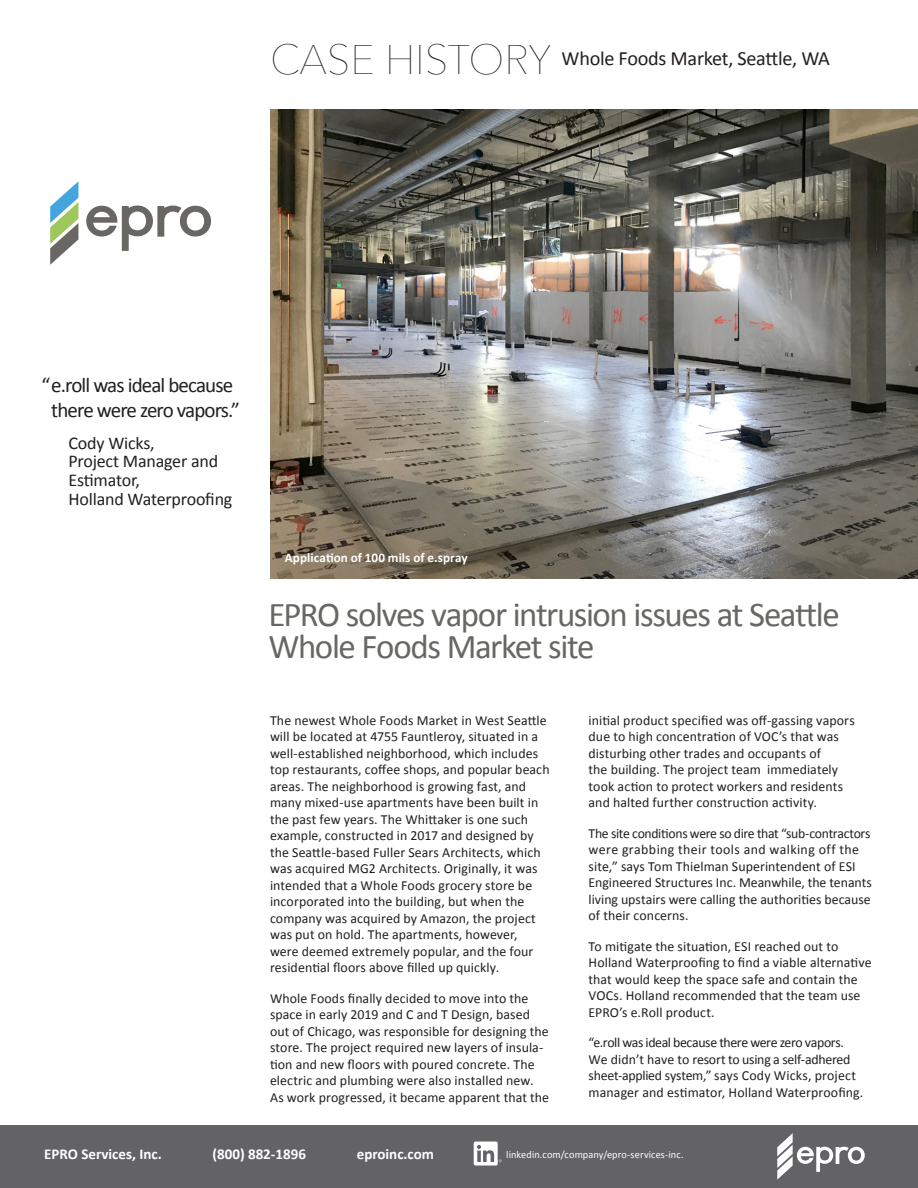
<style>
.page{position:relative;width:918px;height:1188px;background:#fff}
.page>*{position:absolute;margin:0;border:0;box-sizing:border-box;transform-origin:0 0}
.t1{font:200 41.25px "Avenir Next";color:#231f20}
.t2{font:34.8px/31.5px "Calibri";letter-spacing:-.04em;color:#686763}
.t3{font:21px/25.2px "Calibri";letter-spacing:-.04em;color:#231f20;text-align:center}
.t4{font:20.25px "Calibri";letter-spacing:-.015em;color:#231f20}
.t5{font:18px/18.6px "Calibri";letter-spacing:-.01em;color:#231f20}
.t6{font:700 15px "Calibri";color:#fff}
.t7{font:13.8px/16.5px "Calibri";letter-spacing:.005em;color:#231f20}
.t8{font:13.8px/16.5px "Calibri";letter-spacing:-.015em;color:#231f20}
.t9{font:700 13.2px "Calibri";letter-spacing:.005em;color:#fff}
.t10{font:10.5px "Calibri";letter-spacing:.01em;color:#fff}
</style>
<div class="page">
<div style="left:0;top:1125px;width:918px;height:63px;background:#636366"></div>
<svg style="left:777px;top:1133px;width:88px;height:47px"></svg>
<svg style="left:474px;top:1142px;width:28px;height:24px"></svg>
<svg style="left:86px;top:206px;width:125px;height:45px"></svg>
<svg style="left:50px;top:181px;width:28px;height:84px"></svg>
<img style="left:270px;top:110px;width:648px;height:469px">
<p class="t1" style="left:270px;top:24px;width:282px">CASE HISTORY</p>
<p class="t4" style="left:562px;top:46px;width:270px">Whole Foods Market, Seattle, WA</p>
<p class="t3" style="left:42px;top:371px;width:200px">“e.roll was ideal because there were zero vapors.”</p>
<p class="t5" style="left:69px;top:433px;width:165px">Cody Wicks,<br>Project Manager and<br>Estimator,<br>Holland Waterproofing</p>
<p class="t9" style="left:285px;top:550px;width:184px">Application of 100 mils of e.spray</p>
<p class="t2" style="left:268px;top:597px;width:573px">EPRO solves vapor intrusion issues at Seattle<br>Whole Foods Market site</p>
<p class="t7" style="left:270px;top:711px;width:281px">The newest Whole Foods Market in West Seattle will be located at 4755 Fauntleroy, situated in a well-established neighborhood, which includes top restaurants, coffee shops, and popular beach areas. The neighborhood is growing fast, and many mixed-use apartments have been built in the past few years. The Whittaker is one such example, constructed in 2017 and designed by the Seattle-based Fuller Sears Architects, which was acquired MG2 Architects. Originally, it was intended that a Whole Foods grocery store be incorporated into the building, but when the company was acquired by Amazon, the project was put on hold. The apartments, however, were deemed extremely popular, and the four residential floors above filled up quickly.</p>
<p class="t7" style="left:270px;top:989px;width:281px">Whole Foods finally decided to move into the space in early 2019 and C and T Design, based out of Chicago, was responsible for designing the store. The project required new layers of insula&shy;tion and new floors with poured concrete. The electric and plumbing were also installed new.<br>As work progressed, it became apparent that the</p>
<p class="t7" style="left:589px;top:711px;width:268px">initial product specified was off-gassing vapors due to high concentration of VOC’s that was disturbing other trades and occupants of<br>the building. The project team immediately took action to protect workers and residents and halted further construction activity.</p>
<p class="t7" style="left:589px;top:824px;width:285px">The site conditions were so dire that “sub-contractors were grabbing their tools and walking off the site,” says Tom Thielman Superintendent of ESI Engineered Structures Inc. Meanwhile, the tenants living upstairs were calling the authorities because of their concerns.</p>
<p class="t7" style="left:589px;top:937px;width:285px">To mitigate the situation, ESI reached out to Holland Waterproofing to find a viable alternative that would keep the space safe and contain the VOCs. Holland recommended that the team use EPRO’s e.Roll product.</p>
<p class="t8" style="left:589px;top:1034px;width:276px">“e.roll was ideal because there were zero vapors.<br>We didn’t have to resort to using a self-adhered sheet-applied system,” says Cody Wicks, project manager and estimator, Holland Waterproofing.</p>
<p class="t6" style="left:44px;top:1145px;width:119px">EPRO Services, Inc.</p>
<p class="t6" style="left:213px;top:1145px;width:95px">(800) 882-1896</p>
<p class="t6" style="left:357px;top:1145px;width:79px">eproinc.com</p>
<p class="t10" style="left:506px;top:1148px;width:179px">linkedin.com/company/epro-services-inc.</p>
</div>
